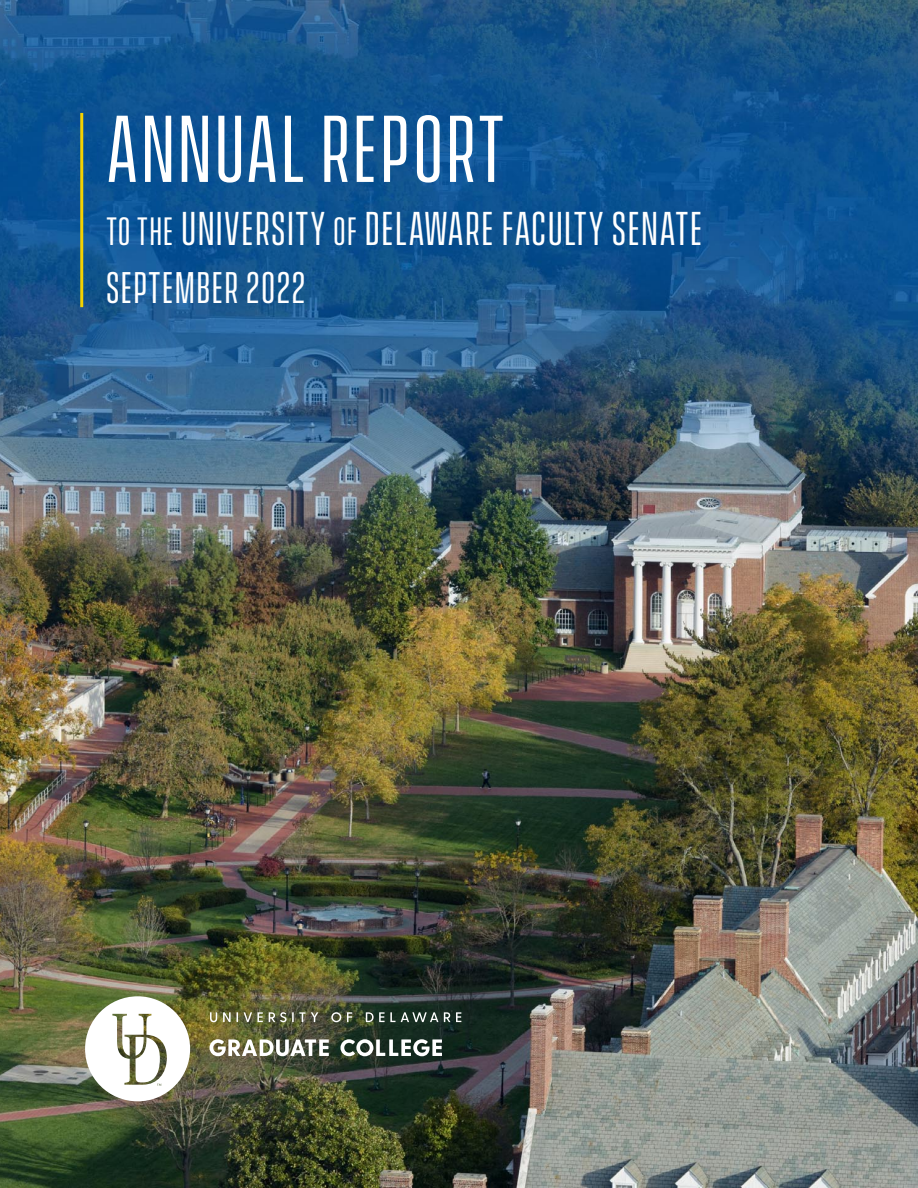
<style>
.page{position:relative;width:918px;height:1188px;background:#fff}
.page>*{position:absolute;margin:0;border:0;box-sizing:border-box;transform-origin:0 0}
.t1{font:90px "Vanguard CF";letter-spacing:.03em;color:#fff}
.t2{font:45px "Vanguard CF";letter-spacing:.03em;color:#fff}
.t3{font:42px "Vanguard CF";letter-spacing:.03em;color:#fff}
.s1{font-size:37.5px}
</style>
<div class="page">
<img style="left:0;top:0;width:918px;height:1188px">
<svg style="left:331px;top:1012px;width:10px;height:10px"></svg>
<hr style="left:80px;top:113px;width:3px;height:194px;background:#f4d100">
<svg style="left:210px;top:1012px;width:7px;height:10px"></svg>
<svg style="left:223px;top:1012px;width:8px;height:10px"></svg>
<svg style="left:244px;top:1012px;width:19px;height:10px"></svg>
<svg style="left:269px;top:1012px;width:49px;height:10px"></svg>
<svg style="left:347px;top:1012px;width:5px;height:10px"></svg>
<svg style="left:366px;top:1012px;width:72px;height:10px"></svg>
<svg style="left:444px;top:1012px;width:6px;height:10px"></svg>
<svg style="left:456px;top:1012px;width:5px;height:10px"></svg>
<svg style="left:210px;top:1039px;width:119px;height:17px"></svg>
<svg style="left:340px;top:1039px;width:102px;height:17px"></svg>
<img style="left:85px;top:996px;width:105px;height:105px">
<h1 class="t1" style="left:106px;top:98px;width:401px">ANNUAL REPORT</h1>
<h1 class="t2" style="left:106px;top:203px;width:598px"><span class="s1">TO THE</span> UNIVERSITY <span class="s1">OF</span> DELAWARE FACULTY SENATE</h1>
<h1 class="t3" style="left:106px;top:264px;width:201px">SEPTEMBER 2022</h1>
</div>
